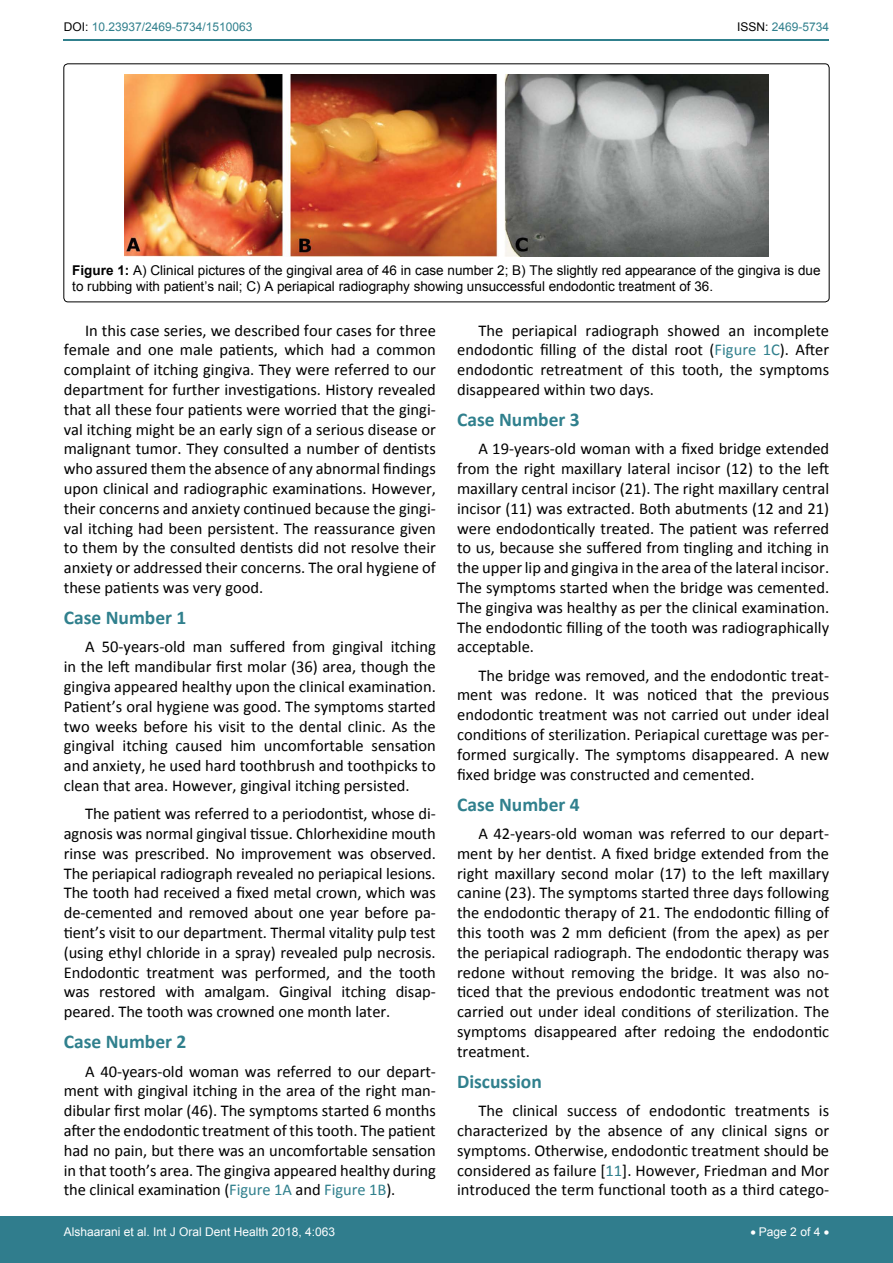
<style>
.page{position:relative;width:893px;height:1263px;background:#fff}
.page>*{position:absolute;margin:0;border:0;box-sizing:border-box;transform-origin:0 0}
.t1{font:700 19.5px "Calibri";color:#30808d}
.t2{font:16.5px/19.8px "Calibri";color:#000;text-align:justify}
.t3{font:13.5px/16.2px "Arial";color:#000}
.t4{font:12px "Arial";color:#fff}
.t5{font:12px "Arial";color:#30808d}
.s1{color:#000}
.s2{font-weight:700}
.s3{color:#30808d}
</style>
<div class="page">
<hr style="left:64px;top:40px;width:765px;height:1px;background:#30808d">
<div style="left:0;top:1217px;width:893px;height:46px;background:#307d8d"></div>
<div style="left:64px;top:64px;width:765px;height:238px;border:1px solid #000;border-radius:4px"></div>
<img style="left:124px;top:74px;width:645px;height:183px">
<p class="t5" style="left:64px;top:19px;width:190px"><span class="s1">DOI:</span> 10.23937/2469-5734/1510063</p>
<p class="t5" style="left:737px;top:19px;width:94px"><span class="s1">ISSN:</span> 2469-5734</p>
<p class="t3" style="left:72px;top:262px;width:750px"><span class="s2">Figure 1:</span> A) Clinical pictures of the gingival area of 46 in case number 2; B) The slightly red appearance of the gingiva is due to rubbing with patient’s nail; C) A periapical radiography showing unsuccessful endodontic treatment of 36.</p>
<p class="t2" style="left:64px;top:320px;width:374px;text-indent:21px">In this case series, we described four cases for three female and one male patients, which had a common complaint of itching gingiva. They were referred to our department for further investigations. History revealed that all these four patients were worried that the gingi&shy;val itching might be an early sign of a serious disease or malignant tumor. They consulted a number of dentists who assured them the absence of any abnormal findings upon clinical and radiographic examinations. However, their concerns and anxiety continued because the gingi&shy;val itching had been persistent. The reassurance given to them by the consulted dentists did not resolve their anxiety or addressed their concerns. The oral hygiene of these patients was very good.</p>
<p class="t1" style="left:64px;top:605px;width:124px">Case Number 1</p>
<p class="t2" style="left:64px;top:637px;width:374px;text-indent:21px">A 50-years-old man suffered from gingival itching in the left mandibular first molar (36) area, though the gingiva appeared healthy upon the clinical examination.<br>Patient’s oral hygiene was good. The symptoms started two weeks before his visit to the dental clinic. As the gingival itching caused him uncomfortable sensation and anxiety, he used hard toothbrush and toothpicks to clean that area. However, gingival itching persisted.</p>
<p class="t2" style="left:64px;top:804px;width:374px;text-indent:21px">The patient was referred to a periodontist, whose di&shy;agnosis was normal gingival tissue. Chlorhexidine mouth rinse was prescribed. No improvement was observed.<br>The periapical radiograph revealed no periapical lesions.<br>The tooth had received a fixed metal crown, which was de-cemented and removed about one year before pa&shy;tient’s visit to our department. Thermal vitality pulp test (using ethyl chloride in a spray) revealed pulp necrosis.<br>Endodontic treatment was performed, and the tooth was restored with amalgam. Gingival itching disap&shy;peared. The tooth was crowned one month later.</p>
<p class="t1" style="left:64px;top:1030px;width:124px">Case Number 2</p>
<p class="t2" style="left:64px;top:1061px;width:374px;text-indent:21px">A 40-years-old woman was referred to our depart&shy;ment with gingival itching in the area of the right man&shy;dibular first molar (46). The symptoms started 6 months after the endodontic treatment of this tooth. The patient had no pain, but there was an uncomfortable sensation in that tooth’s area. The gingiva appeared healthy during the clinical examination (<span class="s3">Figure 1A</span> and <span class="s3">Figure 1B</span>).</p>
<p class="t2" style="left:457px;top:320px;width:374px;text-indent:21px">The periapical radiograph showed an incomplete endodontic filling of the distal root (<span class="s3">Figure 1C</span>). After endodontic retreatment of this tooth, the symptoms disappeared within two days.</p>
<p class="t1" style="left:457px;top:407px;width:124px">Case Number 3</p>
<p class="t2" style="left:457px;top:439px;width:374px;text-indent:21px">A 19-years-old woman with a fixed bridge extended from the right maxillary lateral incisor (12) to the left maxillary central incisor (21). The right maxillary central incisor (11) was extracted. Both abutments (12 and 21) were endodontically treated. The patient was referred to us, because she suffered from tingling and itching in the upper lip and gingiva in the area of the lateral incisor.<br>The symptoms started when the bridge was cemented.<br>The gingiva was healthy as per the clinical examination.<br>The endodontic filling of the tooth was radiographically acceptable.</p>
<p class="t2" style="left:457px;top:665px;width:374px;text-indent:21px">The bridge was removed, and the endodontic treat&shy;ment was redone. It was noticed that the previous endodontic treatment was not carried out under ideal conditions of sterilization. Periapical curettage was per&shy;formed surgically. The symptoms disappeared. A new fixed bridge was constructed and cemented.</p>
<p class="t1" style="left:457px;top:792px;width:124px">Case Number 4</p>
<p class="t2" style="left:457px;top:824px;width:374px;text-indent:21px">A 42-years-old woman was referred to our depart&shy;ment by her dentist. A fixed bridge extended from the right maxillary second molar (17) to the left maxillary canine (23). The symptoms started three days following the endodontic therapy of 21. The endodontic filling of this tooth was 2 mm deficient (from the apex) as per the periapical radiograph. The endodontic therapy was redone without removing the bridge. It was also no&shy;ticed that the previous endodontic treatment was not carried out under ideal conditions of sterilization. The symptoms disappeared after redoing the endodontic treatment.</p>
<p class="t1" style="left:457px;top:1069px;width:86px">Discussion</p>
<p class="t2" style="left:457px;top:1101px;width:374px;text-indent:21px">The clinical success of endodontic treatments is characterized by the absence of any clinical signs or symptoms. Otherwise, endodontic treatment should be considered as failure [<span class="s3">11</span>]. However, Friedman and Mor introduced the term functional tooth as a third catego-</p>
<p class="t4" style="left:64px;top:1223px;width:273px">Alshaarani et al. Int J Oral Dent Health 2018, 4:063</p>
<p class="t4" style="left:750px;top:1223px;width:80px">• Page 2 of 4 •</p>
</div>
